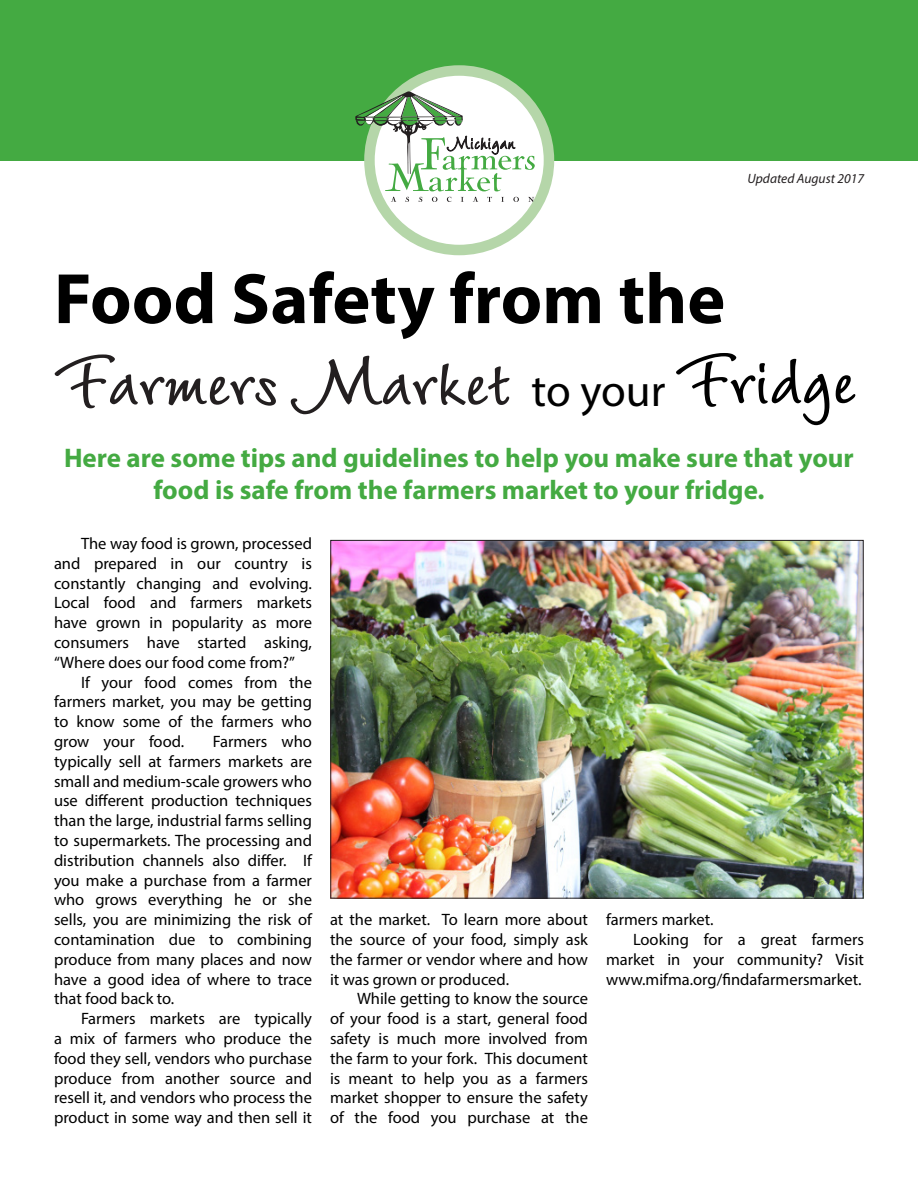
<style>
.page{position:relative;width:918px;height:1188px;background:#fff}
.page>*{position:absolute;margin:0;border:0;box-sizing:border-box;transform-origin:0 0}
.t1{font:700 81px "LT Wiesbaden Swing";color:#231f20}
.t2{font:700 81px "LT Wiesbaden Swing";color:#000}
.t3{font:700 72px "Myriad Pro";color:#000}
.t4{font:45px "Myriad Pro";letter-spacing:-.005em;color:#000}
.t5{font:700 27px/32.4px "Myriad Pro";color:#44aa42;text-align:center}
.body{font:16.5px/19.8px "Myriad Pro";color:#000;text-align:justify}
.t6{font:italic 13.5px "Myriad Pro";color:#231f20}
</style>
<div class="page">
<img style="left:332px;top:542px;width:530px;height:355px">
<div style="left:0;top:0;width:918px;height:160px;background:#44aa42"></div>
<svg style="left:369px;top:71px;width:180px;height:179px"></svg>
<div style="left:364px;top:65px;width:190px;height:190px;border:10px solid #b5d6a9;border-radius:50%"></div>
<svg style="left:356px;top:91px;width:179px;height:100px"></svg>
<svg style="left:391px;top:197px;width:5px;height:5px"></svg>
<svg style="left:405px;top:197px;width:4px;height:5px"></svg>
<svg style="left:418px;top:197px;width:4px;height:5px"></svg>
<svg style="left:432px;top:197px;width:5px;height:5px"></svg>
<svg style="left:447px;top:197px;width:5px;height:5px"></svg>
<svg style="left:461px;top:197px;width:3px;height:5px"></svg>
<svg style="left:473px;top:197px;width:5px;height:5px"></svg>
<svg style="left:487px;top:197px;width:5px;height:5px"></svg>
<svg style="left:501px;top:197px;width:3px;height:5px"></svg>
<svg style="left:513px;top:197px;width:6px;height:5px"></svg>
<svg style="left:528px;top:197px;width:6px;height:5px"></svg>
<p class="t6" style="left:747px;top:171px;width:118px">Updated August 2017</p>
<p class="t3" style="left:54px;top:252px;width:673px">Food Safety from the</p>
<p class="t1" style="left:54px;top:328px;width:459px">Farmers Market</p>
<p class="t4" style="left:532px;top:363px;width:135px">to your</p>
<p class="t2" style="left:675px;top:326px;width:181px">Fridge</p>
<p class="t5" style="left:64px;top:441px;width:791px">Here are some tips and guidelines to help you make sure that your food is safe from the farmers market to your fridge.</p>
<p class="body" style="left:54px;top:533px;width:260px;text-indent:27px">The way food is grown, processed and prepared in our country is constantly changing and evolving.<br>Local food and farmers markets have grown in popularity as more consumers have started asking, “Where does our food come from?”</p>
<p class="body" style="left:54px;top:672px;width:260px;text-indent:27px">If your food comes from the farmers market, you may be getting to know some of the farmers who grow your food.</p>
<p class="body" style="left:54px;top:731px;width:260px;text-indent:159px">Farmers who typically sell at farmers markets are small and medium-scale growers who use different production techniques than the large, industrial farms selling to supermarkets. The processing and distribution channels also differ. If you make a purchase from a farmer who grows everything he or she sells, you are minimizing the risk of contamination due to combining produce from many places and now have a good idea of where to trace that food back to.</p>
<p class="body" style="left:54px;top:1009px;width:260px;text-indent:27px">Farmers markets are typically a mix of farmers who produce the food they sell, vendors who purchase produce from another source and resell it, and vendors who process the product in some way and then sell it</p>
<p class="body" style="left:330px;top:910px;width:260px">at the market. To learn more about the source of your food, simply ask the farmer or vendor where and how it was grown or produced.</p>
<p class="body" style="left:330px;top:989px;width:260px;text-indent:27px">While getting to know the source of your food is a start, general food safety is much more involved from the farm to your fork. This document is meant to help you as a farmers market shopper to ensure the safety of the food you purchase at the</p>
<p class="body" style="left:606px;top:910px;width:109px">farmers market.</p>
<p class="body" style="left:606px;top:929px;width:260px;text-indent:27px">Looking for a great farmers market in your community? Visit www.mifma.org/findafarmersmarket.</p>
</div>
